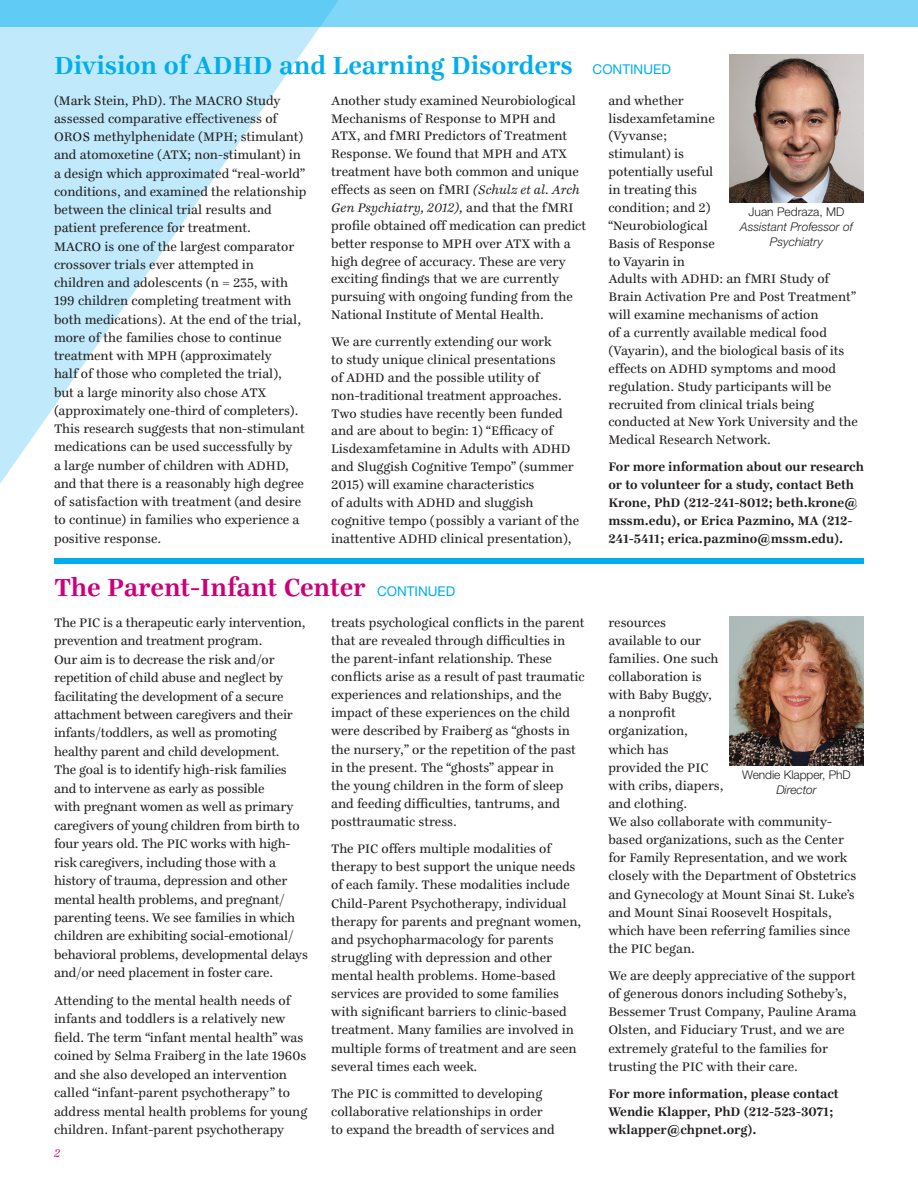
<style>
.page{position:relative;width:918px;height:1188px;background:#fff}
.page>*{position:absolute;margin:0;border:0;box-sizing:border-box;transform-origin:0 0}
.t1{font:700 27px "Ingeborg";letter-spacing:-.005em;color:#00aeef}
.t2{font:700 27px "Ingeborg";letter-spacing:-.005em;color:#cd007a}
.t3{font:13.5px/18.1px "Ingeborg";letter-spacing:-.005em;color:#231f20}
.t4{font:700 13.5px/17.9px "Ingeborg";color:#231f20}
.t5{font:italic 300 12px/15px "Helvetica Neue LT Std";color:#231f20;text-align:center}
.t6{font:300 12px "Helvetica Neue LT Std";letter-spacing:-.005em;color:#231f20}
.t7{font:italic 12px "Ingeborg";color:#cd007a}
.s1{font-family:"Helvetica Neue LT Std";font-weight:400;font-size:13.5px}
.s2{font-style:italic}
.s3{font-family:"Helvetica Neue LT Std";font-weight:400;font-size:13.5px;color:#00aeef}
</style>
<div class="page">
<svg style="left:0;top:27px;width:320px;height:457px;fill:#c0eafb"></svg>
<svg style="left:0;top:0;width:918px;height:27px;background:#74d2f6"></svg>
<div style="left:54px;top:558px;width:810px;height:6px;background:#00aeef"></div>
<img style="left:729px;top:54px;width:135px;height:148px">
<img style="left:729px;top:617px;width:135px;height:148px">
<p class="t1" style="left:54px;top:49px;width:618px">Division of ADHD and Learning Disorders <span class="s1">CONTINUED</span></p>
<p class="t3" style="left:54px;top:91px;width:253px">(Mark Stein, PhD). The MACRO Study assessed comparative effectiveness of OROS methylphenidate (MPH; stimulant) and atomoxetine (ATX; non-stimulant) in a design which approximated “real-world” conditions, and examined the relationship between the clinical trial results and patient preference for treatment.<br>MACRO is one of the largest comparator crossover trials ever attempted in children and adolescents (n = 235, with 199 children completing treatment with both medications). At the end of the trial, more of the families chose to continue treatment with MPH (approximately<br>half of those who completed the trial),<br>but a large minority also chose ATX (approximately one-third of completers).<br>This research suggests that non-stimulant medications can be used successfully by<br>a large number of children with ADHD, and that there is a reasonably high degree of satisfaction with treatment (and desire to continue) in families who experience a positive response.</p>
<p class="t3" style="left:331px;top:91px;width:257px">Another study examined Neurobiological Mechanisms of Response to MPH and ATX, and fMRI Predictors of Treatment Response. We found that MPH and ATX treatment have both common and unique effects as seen on fMRI <span class="s2">(Schulz et al. Arch Gen Psychiatry, 2012),</span> and that the fMRI profile obtained off medication can predict better response to MPH over ATX with a high degree of accuracy. These are very exciting findings that we are currently pursuing with ongoing funding from the National Institute of Mental Health.</p>
<p class="t3" style="left:331px;top:333px;width:249px">We are currently extending our work<br>to study unique clinical presentations<br>of ADHD and the possible utility of non-traditional treatment approaches.<br>Two studies have recently been funded and are about to begin: 1) “Efficacy of Lisdexamfetamine in Adults with ADHD and Sluggish Cognitive Tempo” (summer 2015) will examine characteristics<br>of adults with ADHD and sluggish cognitive tempo (possibly a variant of the inattentive ADHD clinical presentation),</p>
<p class="t2" style="left:54px;top:571px;width:403px">The Parent-Infant Center <span class="s3">CONTINUED</span></p>
<p class="t3" style="left:54px;top:613px;width:255px">The PIC is a therapeutic early intervention, prevention and treatment program.<br>Our aim is to decrease the risk and/or repetition of child abuse and neglect by facilitating the development of a secure attachment between caregivers and their infants/toddlers, as well as promoting healthy parent and child development.<br>The goal is to identify high-risk families and to intervene as early as possible<br>with pregnant women as well as primary caregivers of young children from birth to four years old. The PIC works with high&shy;risk caregivers, including those with a history of trauma, depression and other mental health problems, and pregnant/ parenting teens. We see families in which children are exhibiting social-emotional/ behavioral problems, developmental delays and/or need placement in foster care.</p>
<p class="t3" style="left:54px;top:991px;width:255px">Attending to the mental health needs of infants and toddlers is a relatively new field. The term “infant mental health” was coined by Selma Fraiberg in the late 1960s and she also developed an intervention called “infant-parent psychotherapy” to address mental health problems for young children. Infant-parent psychotherapy</p>
<p class="t7" style="left:54px;top:1146px;width:8px">2</p>
<p class="t3" style="left:331px;top:613px;width:255px">treats psychological conflicts in the parent that are revealed through difficulties in the parent-infant relationship. These conflicts arise as a result of past traumatic experiences and relationships, and the impact of these experiences on the child were described by Fraiberg as “ghosts in the nursery,” or the repetition of the past in the present. The “ghosts” appear in<br>the young children in the form of sleep and feeding difficulties, tantrums, and posttraumatic stress.</p>
<p class="t3" style="left:331px;top:840px;width:252px">The PIC offers multiple modalities of therapy to best support the unique needs of each family. These modalities include Child-Parent Psychotherapy, individual therapy for parents and pregnant women, and psychopharmacology for parents struggling with depression and other mental health problems. Home-based services are provided to some families with significant barriers to clinic-based treatment. Many families are involved in multiple forms of treatment and are seen several times each week.</p>
<p class="t3" style="left:331px;top:1084px;width:225px">The PIC is committed to developing collaborative relationships in order to expand the breadth of services and</p>
<p class="t3" style="left:608px;top:91px;width:251px">and whether<br>lisdexamfetamine<br>(Vyvanse;<br>stimulant) is<br>potentially useful<br>in treating this<br>condition; and 2)<br>“Neurobiological<br>Basis of Response<br>to Vayarin in<br>Adults with ADHD: an fMRI Study of<br>Brain Activation Pre and Post Treatment” will examine mechanisms of action<br>of a currently available medical food (Vayarin), and the biological basis of its effects on ADHD symptoms and mood regulation. Study participants will be recruited from clinical trials being conducted at New York University and the<br>Medical Research Network.</p>
<p class="t4" style="left:608px;top:458px;width:257px">For more information about our research or to volunteer for a study, contact Beth Krone, PhD (212-241-8012; beth.krone@ mssm.edu), or Erica Pazmino, MA (212- 241-5411; erica.pazmino@mssm.edu).</p>
<p class="t6" style="left:749px;top:205px;width:97px">Juan Pedraza, MD</p>
<p class="t5" style="left:740px;top:220px;width:114px">Assistant Professor of<br>Psychiatry</p>
<p class="t3" style="left:608px;top:613px;width:249px">resources<br>available to our<br>families. One such<br>collaboration is<br>with Baby Buggy,<br>a nonprofit<br>organization,<br>which has<br>provided the PIC<br>with cribs, diapers,<br>and clothing.<br>We also collaborate with community&shy;based organizations, such as the Center for Family Representation, and we work closely with the Department of Obstetrics and Gynecology at Mount Sinai St. Luke’s and Mount Sinai Roosevelt Hospitals, which have been referring families since the PIC began.</p>
<p class="t3" style="left:608px;top:967px;width:250px">We are deeply appreciative of the support of generous donors including Sotheby’s, Bessemer Trust Company, Pauline Arama Olsten, and Fiduciary Trust, and we are extremely grateful to the families for trusting the PIC with their care.</p>
<p class="t4" style="left:608px;top:1084px;width:232px">For more information, please contact<br>Wendie Klapper, PhD (212-523-3071; wklapper@chpnet.org).</p>
<p class="t6" style="left:742px;top:767px;width:110px">Wendie Klapper, PhD</p>
<p class="t5" style="left:776px;top:782px;width:42px">Director</p>
</div>
